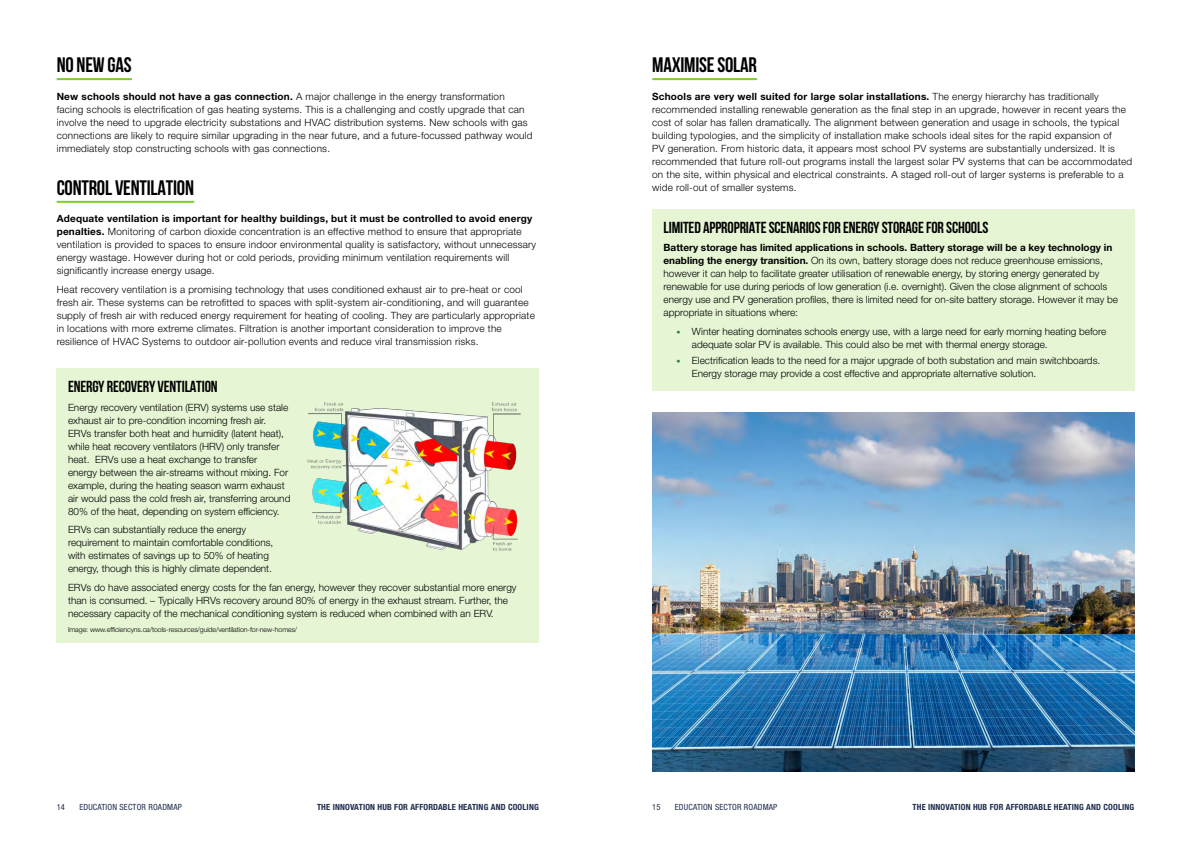
<style>
.page{position:relative;width:1191px;height:842px;background:#fff}
.page>*{position:absolute;margin:0;border:0;box-sizing:border-box;transform-origin:0 0}
.t1{font:700 21px "Bebas Neue";letter-spacing:-.01em;color:#000}
.t2{font:700 16px "Bebas Neue";letter-spacing:-.01em;color:#000}
.t3{font:300 10px/13px "Helvetica Neue LT Std";letter-spacing:.02em;color:#000}
.t4{font:300 10px/13px "Helvetica Neue LT Std";color:#000}
.t5{font:700 condensed 8.5px "Helvetica Neue LT Std";letter-spacing:.02em;color:#1e2d4e}
.t6{font:condensed 8.5px "Helvetica Neue LT Std";letter-spacing:.02em;color:#1e2d4e}
.t7{font:300 7px "Helvetica Neue LT Std";letter-spacing:-.01em;color:#000}
.s1{font-weight:700}
.s2{font-weight:800;font-size:8px;color:#288135}
</style>
<div class="page">
<hr style="left:652px;top:78px;width:105px;height:2px;background:#7fcb28">
<div style="left:652px;top:209px;width:482px;height:182px;background:#e6f5d4"></div>
<hr style="left:57px;top:78px;width:75px;height:2px;background:#7fcb28">
<hr style="left:57px;top:201px;width:137px;height:2px;background:#7fcb28">
<div style="left:57px;top:369px;width:482px;height:274px;background:#e6f5d4"></div>
<img style="left:307px;top:402px;width:214px;height:149px">
<img style="left:652px;top:412px;width:482px;height:359px">
<h1 class="t1" style="left:57px;top:54px;width:76px">NO NEW GAS</h1>
<p class="t3" style="left:57px;top:89px;width:477px"><span class="s1">New schools should not have a gas connection.</span> A major challenge in the energy transformation facing schools is electrification of gas heating systems. This is a challenging and costly upgrade that can involve the need to upgrade electricity substations and HVAC distribution systems. New schools with gas connections are likely to require similar upgrading in the near future, and a future-focussed pathway would immediately stop constructing schools with gas connections.</p>
<h1 class="t1" style="left:57px;top:176px;width:139px">CONTROL VENTILATION</h1>
<p class="t3" style="left:57px;top:212px;width:481px"><span class="s1">Adequate ventilation is important for healthy buildings, but it must be controlled to avoid energy penalties.</span> Monitoring of carbon dioxide concentration is an effective method to ensure that appropriate ventilation is provided to spaces to ensure indoor environmental quality is satisfactory, without unnecessary energy wastage. However during hot or cold periods, providing minimum ventilation requirements will significantly increase energy usage.</p>
<p class="t3" style="left:57px;top:283px;width:480px">Heat recovery ventilation is a promising technology that uses conditioned exhaust air to pre-heat or cool fresh air. These systems can be retrofitted to spaces with split-system air-conditioning, and will guarantee supply of fresh air with reduced energy requirement for heating of cooling. They are particularly appropriate in locations with more extreme climates. Filtration is another important consideration to improve the resilience of HVAC Systems to outdoor air-pollution events and reduce viral transmission risks.</p>
<h2 class="t2" style="left:68px;top:378px;width:151px">ENERGY RECOVERY VENTILATION</h2>
<p class="t4" style="left:68px;top:400px;width:224px">Energy recovery ventilation (ERV) systems use stale exhaust air to pre-condition incoming fresh air.<br>ERVs transfer both heat and humidity (latent heat), while heat recovery ventilators (HRV) only transfer heat. ERVs use a heat exchange to transfer<br>energy between the air-streams without mixing. For example, during the heating season warm exhaust air would pass the cold fresh air, transferring around 80% of the heat, depending on system efficiency.</p>
<p class="t4" style="left:68px;top:523px;width:207px">ERVs can substantially reduce the energy requirement to maintain comfortable conditions, with estimates of savings up to 50% of heating energy, though this is highly climate dependent.</p>
<p class="t4" style="left:68px;top:581px;width:450px">ERVs do have associated energy costs for the fan energy, however they recover substantial more energy than is consumed. – Typically HRVs recovery around 80% of energy in the exhaust stream. Further, the necessary capacity of the mechanical conditioning system is reduced when combined with an ERV.</p>
<p class="t7" style="left:68px;top:625px;width:231px">Image: www.efficiencyns.ca/tools-resources/guide/ventilation-for-new-homes/</p>
<h1 class="t1" style="left:652px;top:54px;width:106px">MAXIMISE SOLAR</h1>
<p class="t3" style="left:652px;top:89px;width:481px"><span class="s1">Schools are very well suited for large solar installations.</span> The energy hierarchy has traditionally recommended installing renewable generation as the final step in an upgrade, however in recent years the cost of solar has fallen dramatically. The alignment between generation and usage in schools, the typical building typologies, and the simplicity of installation make schools ideal sites for the rapid expansion of<br>PV generation. From historic data, it appears most school PV systems are substantially undersized. It is recommended that future roll-out programs install the largest solar PV systems that can be accommodated on the site, within physical and electrical constraints. A staged roll-out of larger systems is preferable to a wide roll-out of smaller systems.</p>
<h2 class="t2" style="left:663px;top:218px;width:326px">LIMITED APPROPRIATE SCENARIOS FOR ENERGY STORAGE FOR SCHOOLS</h2>
<p class="t4" style="left:663px;top:241px;width:456px"><span class="s1">Battery storage has limited applications in schools. Battery storage will be a key technology in enabling the energy transition.</span> On its own, battery storage does not reduce greenhouse emissions, however it can help to facilitate greater utilisation of renewable energy, by storing energy generated by renewable for use during periods of low generation (i.e. overnight). Given the close alignment of schools energy use and PV generation profiles, there is limited need for on-site battery storage. However it may be appropriate in situations where:</p>
<p class="t4" style="left:692px;top:325px;width:416px;text-indent:-15px"><span class="s2">•</span> Winter heating dominates schools energy use, with a large need for early morning heating before adequate solar PV is available. This could also be met with thermal energy storage.</p>
<p class="t4" style="left:692px;top:354px;width:410px;text-indent:-15px"><span class="s2">•</span> Electrification leads to the need for a major upgrade of both substation and main switchboards.<br>Energy storage may provide a cost effective and appropriate alternative solution.</p>
<p class="t6" style="left:57px;top:802px;width:10px">14</p>
<p class="t6" style="left:79px;top:802px;width:104px">EDUCATION SECTOR ROADMAP</p>
<p class="t5" style="left:317px;top:801px;width:223px">THE INNOVATION HUB FOR AFFORDABLE HEATING AND COOLING</p>
<p class="t6" style="left:652px;top:802px;width:10px">15</p>
<p class="t6" style="left:675px;top:802px;width:104px">EDUCATION SECTOR ROADMAP</p>
<p class="t5" style="left:912px;top:801px;width:223px">THE INNOVATION HUB FOR AFFORDABLE HEATING AND COOLING</p>
</div>
